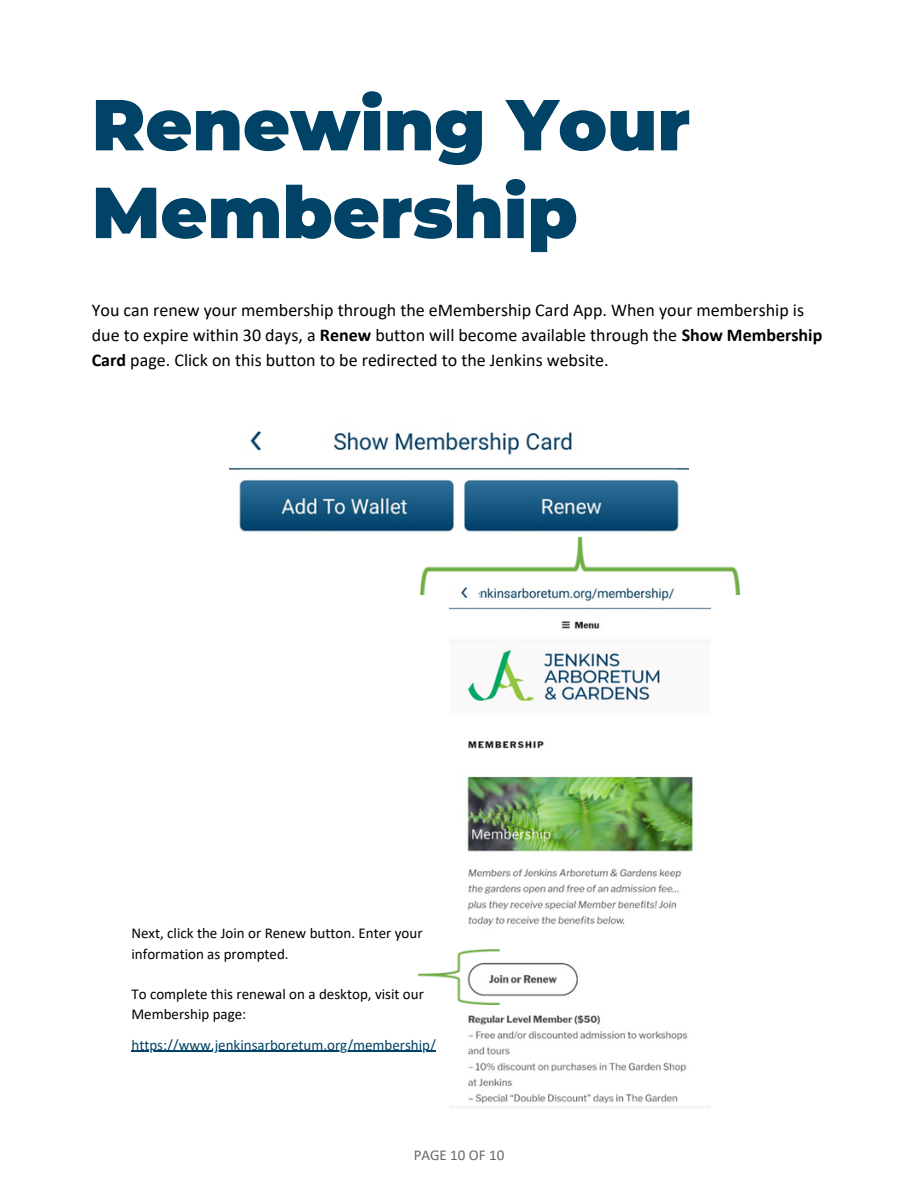
<style>
.page{position:relative;width:918px;height:1188px;background:#fff}
.page>*{position:absolute;margin:0;border:0;box-sizing:border-box;transform-origin:0 0}
.t1{font:900 72px/87.8px "Montserrat";color:#004366}
.t2{font:18px/24.8px "Calibri";color:#000}
.t3{font:15px/20.2px "Calibri";color:#000}
.t4{font:15px "Calibri";color:#004366}
.t5{font:15px "Calibri";color:#696969}
.s1{font-weight:700}
</style>
<div class="page">
<img style="left:229px;top:431px;width:459px;height:101px">
<img style="left:449px;top:594px;width:261px;height:510px">
<img style="left:420px;top:536px;width:320px;height:58px">
<img style="left:418px;top:949px;width:82px;height:55px">
<hr style="left:131px;top:1051px;width:305px;height:1px;background:#004366">
<h1 class="t1" style="left:92px;top:81px;width:600px">Renewing Your<br>Membership</h1>
<p class="t2" style="left:92px;top:299px;width:732px">You can renew your membership through the eMembership Card App. When your membership is due to expire within 30 days, a <span class="s1">Renew</span> button will become available through the <span class="s1">Show Membership<br>Card</span> page. Click on this button to be redirected to the Jenkins website.</p>
<p class="t3" style="left:131px;top:924px;width:293px">Next, click the Join or Renew button. Enter your information as prompted.</p>
<p class="t3" style="left:131px;top:985px;width:294px">To complete this renewal on a desktop, visit our<br>Membership page:</p>
<p class="t4" style="left:131px;top:1038px;width:306px">https://www.jenkinsarboretum.org/membership/</p>
<p class="t5" style="left:414px;top:1148px;width:92px">PAGE 10 OF 10</p>
</div>
